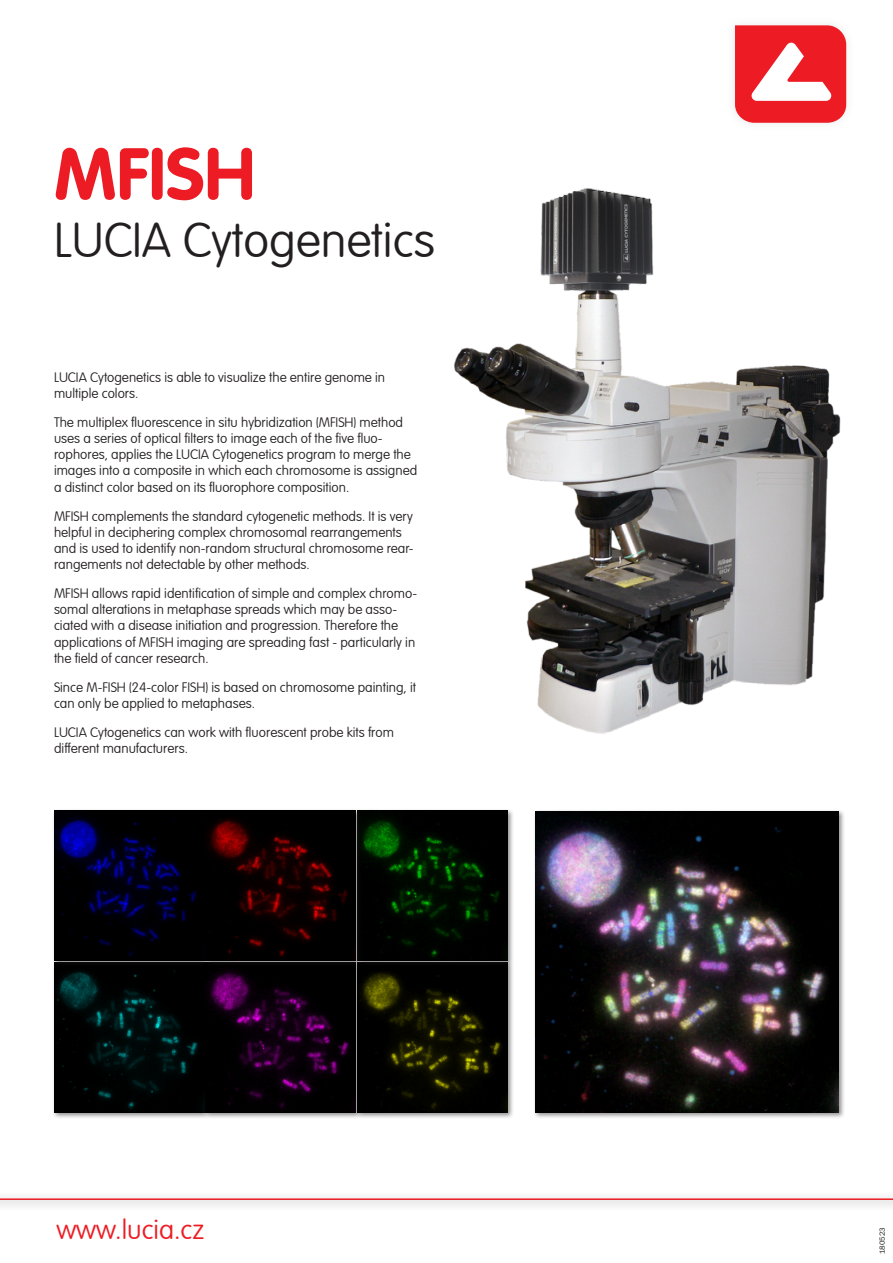
<style>
.page{position:relative;width:893px;height:1263px;background:#fff}
.page>*{position:absolute;margin:0;border:0;box-sizing:border-box;transform-origin:0 0}
.t1{font:700 72px "VAG Rounded LT Com";color:#ed1c24}
.t2{font:100 48px "VAG Rounded LT Com";color:#231f20}
.t3{font:100 27px "VAG Rounded LT Com";color:#ed1c24}
.t4{font:100 13.5px/16.2px "VAG Rounded LT Com";color:#231f20}
.t5{font:7.5px "ITC Franklin Gothic Std";color:#231f20}
</style>
<div class="page">
<div style="left:533px;top:810px;width:312px;height:309px;background:#231f20;opacity:.5"></div>
<img style="left:535px;top:812px;width:304px;height:300px">
<div style="left:52px;top:960px;width:159px;height:159px;background:#231f20;opacity:.5"></div>
<img style="left:54px;top:967px;width:150px;height:145px">
<div style="left:52px;top:808px;width:159px;height:159px;background:#231f20;opacity:.5"></div>
<div style="left:204px;top:960px;width:158px;height:159px;background:#231f20;opacity:.5"></div>
<img style="left:206px;top:967px;width:149px;height:145px">
<div style="left:355px;top:960px;width:159px;height:159px;background:#231f20;opacity:.5"></div>
<div style="left:355px;top:808px;width:159px;height:159px;background:#231f20;opacity:.5"></div>
<div style="left:204px;top:808px;width:158px;height:159px;background:#231f20;opacity:.5"></div>
<div style="left:0;top:1191px;width:893px;height:20px;background:#f5f5f5"></div>
<hr style="left:0;top:1198px;width:893px;height:2px;background:#ed1c24">
<svg style="left:735px;top:25px;width:111px;height:98px"></svg>
<img style="left:454px;top:188px;width:387px;height:546px">
<h1 class="t1" style="left:54px;top:129px;width:203px">MFISH</h1>
<h2 class="t2" style="left:54px;top:213px;width:383px">LUCIA Cytogenetics</h2>
<p class="t4" style="left:54px;top:369px;width:333px">LUCIA Cytogenetics is able to visualize the entire genome in multiple colors.</p>
<p class="t4" style="left:54px;top:414px;width:365px">The multiplex fluorescence in situ hybridization (MFISH) method uses a series of optical filters to image each of the five fluo&shy;rophores, applies the LUCIA Cytogenetics program to merge the images into a composite in which each chromosome is assigned a distinct color based on its fluorophore composition.</p>
<p class="t4" style="left:54px;top:508px;width:361px">MFISH complements the standard cytogenetic methods. It is very helpful in deciphering complex chromosomal rearrangements and is used to identify non-random structural chromosome rear&shy;rangements not detectable by other methods.</p>
<p class="t4" style="left:54px;top:586px;width:365px">MFISH allows rapid identification of simple and complex chromo&shy;somal alterations in metaphase spreads which may be asso&shy;ciated with a disease initiation and progression. Therefore the applications of MFISH imaging are spreading fast - particularly in the field of cancer research.</p>
<p class="t4" style="left:54px;top:679px;width:363px">Since M-FISH (24-color FISH) is based on chromosome painting, it can only be applied to metaphases.</p>
<p class="t4" style="left:54px;top:725px;width:342px">LUCIA Cytogenetics can work with fluorescent probe kits from different manufacturers.</p>
<h3 class="t3" style="left:56px;top:1214px;width:150px">www.lucia.cz</h3>
<p class="t5" style="left:877px;top:1254px;width:29px;rotate:-90deg">180523</p>
</div>
